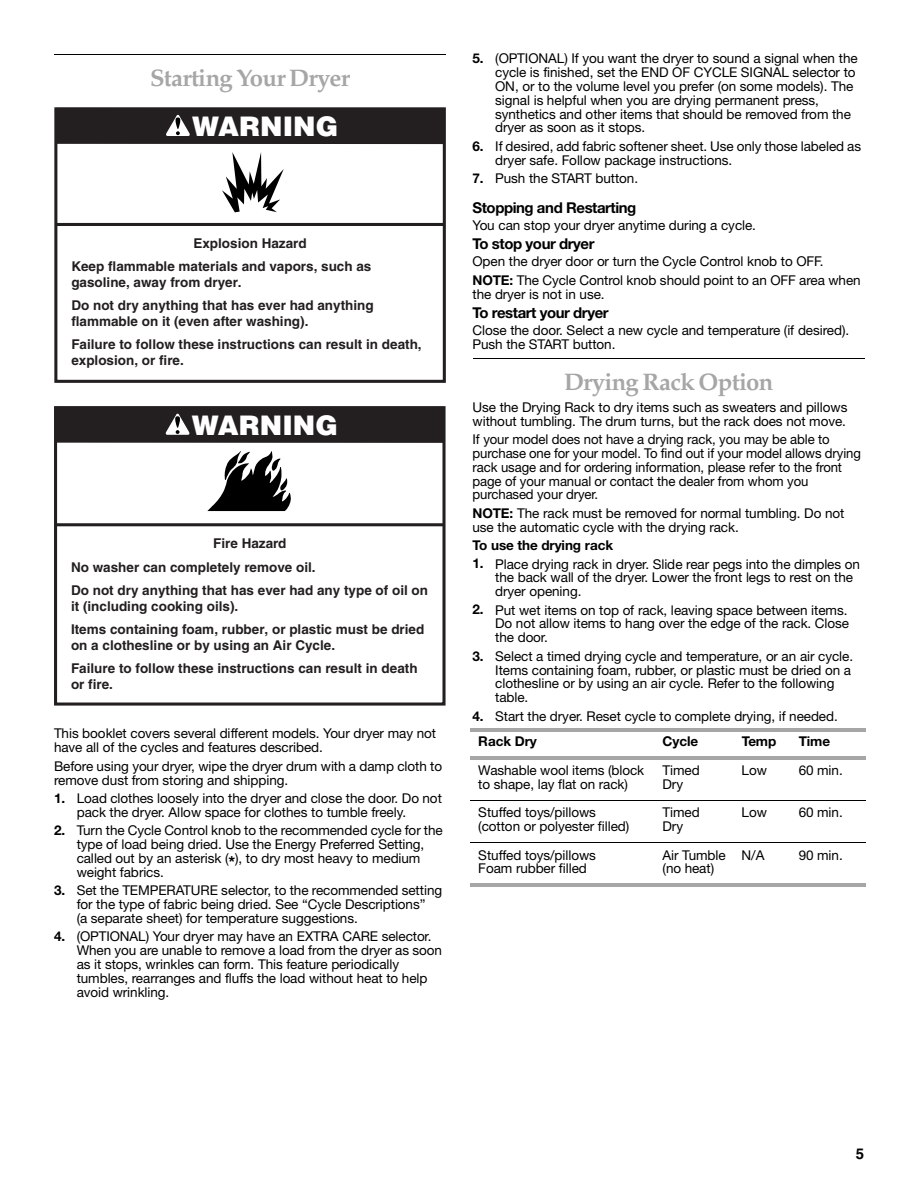
<style>
.page{position:relative;width:918px;height:1188px;background:#fff}
.page>*{position:absolute;margin:0;border:0;box-sizing:border-box;transform-origin:0 0}
.t1{font:900 27px "Helvetica";color:#fff}
.t2{font:700 24px "Palatino";letter-spacing:-.03em;color:#a6a6a6}
.t3{font:700 15px "Helvetica Neue";letter-spacing:-.03em;color:#000}
.t4{font:700 15px "Helvetica";color:#000}
.t5{font:13.5px/13.8px "Helvetica Neue";letter-spacing:-.005em;color:#000}
.t6{font:700 13.5px/23.2px "Helvetica";color:#231f20}
.t7{font:700 13.5px "Helvetica Neue";letter-spacing:-.005em;color:#000}
.s1{font-weight:700}
.s2{font-weight:700;font-size:16.8px}
</style>
<div class="page">
<hr style="left:55px;top:54px;width:391px;height:1px;background:#000">
<hr style="left:474px;top:358px;width:390px;height:1px;background:#000">
<hr style="left:56px;top:223px;width:388px;height:3px;background:#231f20">
<div style="left:54px;top:107px;width:392px;height:276px;border:3px solid #231f20"></div>
<div style="left:56px;top:108px;width:388px;height:36px;background:#231f20"></div>
<svg style="left:166px;top:115px;width:24px;height:21px"></svg>
<svg style="left:222px;top:152px;width:62px;height:60px"></svg>
<svg style="left:207px;top:451px;width:84px;height:60px"></svg>
<hr style="left:56px;top:523px;width:388px;height:3px;background:#231f20">
<div style="left:54px;top:406px;width:392px;height:300px;border:3px solid #231f20"></div>
<div style="left:56px;top:407px;width:388px;height:36px;background:#231f20"></div>
<svg style="left:165px;top:414px;width:25px;height:21px"></svg>
<hr style="left:471px;top:728px;width:395px;height:3px;background:#a6a6a6">
<hr style="left:471px;top:757px;width:395px;height:3px;background:#a6a6a6">
<hr style="left:471px;top:800px;width:395px;height:1px;background:#000">
<hr style="left:471px;top:843px;width:395px;height:1px;background:#000">
<hr style="left:471px;top:884px;width:395px;height:3px;background:#a6a6a6">
<h2 class="t2" style="left:150px;top:69px;width:202px">Starting Your Dryer</h2>
<h1 class="t1" style="left:192px;top:116px;width:148px">WARNING</h1>
<p class="t6" style="left:71px;top:233px;width:302px;text-indent:122px">Explosion Hazard<br>Keep flammable materials and vapors, such as</p>
<p class="t6" style="left:71px;top:272px;width:304px">gasoline, away from dryer.<br>Do not dry anything that has ever had anything</p>
<p class="t6" style="left:71px;top:311px;width:352px">flammable on it (even after washing).<br>Failure to follow these instructions can result in death,</p>
<p class="t6" style="left:71px;top:350px;width:114px">explosion, or fire.</p>
<h1 class="t1" style="left:192px;top:415px;width:148px">WARNING</h1>
<p class="t6" style="left:71px;top:533px;width:359px;text-indent:142px">Fire Hazard<br>No washer can completely remove oil.<br>Do not dry anything that has ever had any type of oil on</p>
<p class="t6" style="left:71px;top:596px;width:355px">it (including cooking oils).<br>Items containing foam, rubber, or plastic must be dried</p>
<p class="t6" style="left:71px;top:635px;width:348px">on a clothesline or by using an Air Cycle.<br>Failure to follow these instructions can result in death</p>
<p class="t6" style="left:71px;top:674px;width:44px">or fire.</p>
<p class="t5" style="left:54px;top:728px;width:384px">This booklet covers several different models. Your dryer may not have all of the cycles and features described.</p>
<p class="t5" style="left:54px;top:760px;width:390px">Before using your dryer, wipe the dryer drum with a damp cloth to remove dust from storing and shipping.</p>
<p class="t5" style="left:77px;top:793px;width:367px;text-indent:-23px"><span class="s1">1.</span> Load clothes loosely into the dryer and close the door. Do not pack the dryer. Allow space for clothes to tumble freely.</p>
<p class="t5" style="left:77px;top:825px;width:367px;text-indent:-23px"><span class="s1">2.</span> Turn the Cycle Control knob to the recommended cycle for the type of load being dried. Use the Energy Preferred Setting, called out by an asterisk (<span class="s2">*</span>), to dry most heavy to medium weight fabrics.</p>
<p class="t5" style="left:77px;top:885px;width:367px;text-indent:-23px"><span class="s1">3.</span> Set the TEMPERATURE selector, to the recommended setting for the type of fabric being dried. See “Cycle Descriptions”<br>(a separate sheet) for temperature suggestions.</p>
<p class="t5" style="left:77px;top:931px;width:367px;text-indent:-23px"><span class="s1">4.</span> (OPTIONAL) Your dryer may have an EXTRA CARE selector.<br>When you are unable to remove a load from the dryer as soon as it stops, wrinkles can form. This feature periodically tumbles, rearranges and fluffs the load without heat to help avoid wrinkling.</p>
<p class="t5" style="left:495px;top:53px;width:364px;text-indent:-23px"><span class="s1">5.</span> (OPTIONAL) If you want the dryer to sound a signal when the cycle is finished, set the END OF CYCLE SIGNAL selector to ON, or to the volume level you prefer (on some models). The signal is helpful when you are drying permanent press, synthetics and other items that should be removed from the dryer as soon as it stops.</p>
<p class="t5" style="left:495px;top:140px;width:367px;text-indent:-23px"><span class="s1">6.</span> If desired, add fabric softener sheet. Use only those labeled as dryer safe. Follow package instructions.</p>
<p class="t5" style="left:473px;top:173px;width:167px"><span class="s1">7.</span> Push the START button.</p>
<p class="t3" style="left:473px;top:202px;width:165px">Stopping and Restarting</p>
<p class="t5" style="left:473px;top:220px;width:285px">You can stop your dryer anytime during a cycle.</p>
<p class="t3" style="left:473px;top:239px;width:123px">To stop your dryer</p>
<p class="t5" style="left:473px;top:254px;width:390px;line-height:18.3px">Open the dryer door or turn the Cycle Control knob to OFF.<br><span class="s1">NOTE:</span> The Cycle Control knob should point to an OFF area when</p>
<p class="t5" style="left:473px;top:288px;width:134px">the dryer is not in use.</p>
<p class="t3" style="left:473px;top:307px;width:138px">To restart your dryer</p>
<p class="t5" style="left:473px;top:325px;width:378px">Close the door. Select a new cycle and temperature (if desired).<br>Push the START button.</p>
<h2 class="t2" style="left:564px;top:373px;width:211px">Drying Rack Option</h2>
<p class="t5" style="left:473px;top:401px;width:376px">Use the Drying Rack to dry items such as sweaters and pillows without tumbling. The drum turns, but the rack does not move.</p>
<p class="t5" style="left:473px;top:434px;width:390px">If your model does not have a drying rack, you may be able to purchase one for your model. To find out if your model allows drying rack usage and for ordering information, please refer to the front page of your manual or contact the dealer from whom you purchased your dryer.</p>
<p class="t5" style="left:473px;top:508px;width:373px"><span class="s1">NOTE:</span> The rack must be removed for normal tumbling. Do not use the automatic cycle with the drying rack.</p>
<p class="t7" style="left:473px;top:540px;width:142px">To use the drying rack</p>
<p class="t5" style="left:495px;top:558px;width:366px;text-indent:-23px"><span class="s1">1.</span> Place drying rack in dryer. Slide rear pegs into the dimples on the back wall of the dryer. Lower the front legs to rest on the dryer opening.</p>
<p class="t5" style="left:495px;top:604px;width:355px;text-indent:-23px"><span class="s1">2.</span> Put wet items on top of rack, leaving space between items.<br>Do not allow items to hang over the edge of the rack. Close the door.</p>
<p class="t5" style="left:495px;top:650px;width:359px;text-indent:-23px"><span class="s1">3.</span> Select a timed drying cycle and temperature, or an air cycle.<br>Items containing foam, rubber, or plastic must be dried on a clothesline or by using an air cycle. Refer to the following table.</p>
<p class="t5" style="left:473px;top:710px;width:367px"><span class="s1">4.</span> Start the dryer. Reset cycle to complete drying, if needed.</p>
<p class="t7" style="left:478px;top:736px;width:60px">Rack Dry</p>
<p class="t7" style="left:663px;top:736px;width:37px">Cycle</p>
<p class="t7" style="left:742px;top:736px;width:36px">Temp</p>
<p class="t7" style="left:799px;top:736px;width:33px">Time</p>
<p class="t5" style="left:478px;top:764px;width:167px">Washable wool items (block to shape, lay flat on rack)</p>
<p class="t5" style="left:663px;top:764px;width:39px">Timed<br>Dry</p>
<p class="t5" style="left:742px;top:764px;width:27px">Low</p>
<p class="t5" style="left:799px;top:764px;width:46px">60 min.</p>
<p class="t5" style="left:478px;top:807px;width:152px">Stuffed toys/pillows (cotton or polyester filled)</p>
<p class="t5" style="left:663px;top:807px;width:39px">Timed<br>Dry</p>
<p class="t5" style="left:742px;top:807px;width:27px">Low</p>
<p class="t5" style="left:799px;top:807px;width:46px">60 min.</p>
<p class="t5" style="left:478px;top:849px;width:119px">Stuffed toys/pillows<br>Foam rubber filled</p>
<p class="t5" style="left:663px;top:849px;width:65px">Air Tumble (no heat)</p>
<p class="t5" style="left:742px;top:849px;width:24px">N/A</p>
<p class="t5" style="left:799px;top:849px;width:46px">90 min.</p>
<p class="t4" style="left:856px;top:1148px;width:10px">5</p>
</div>
